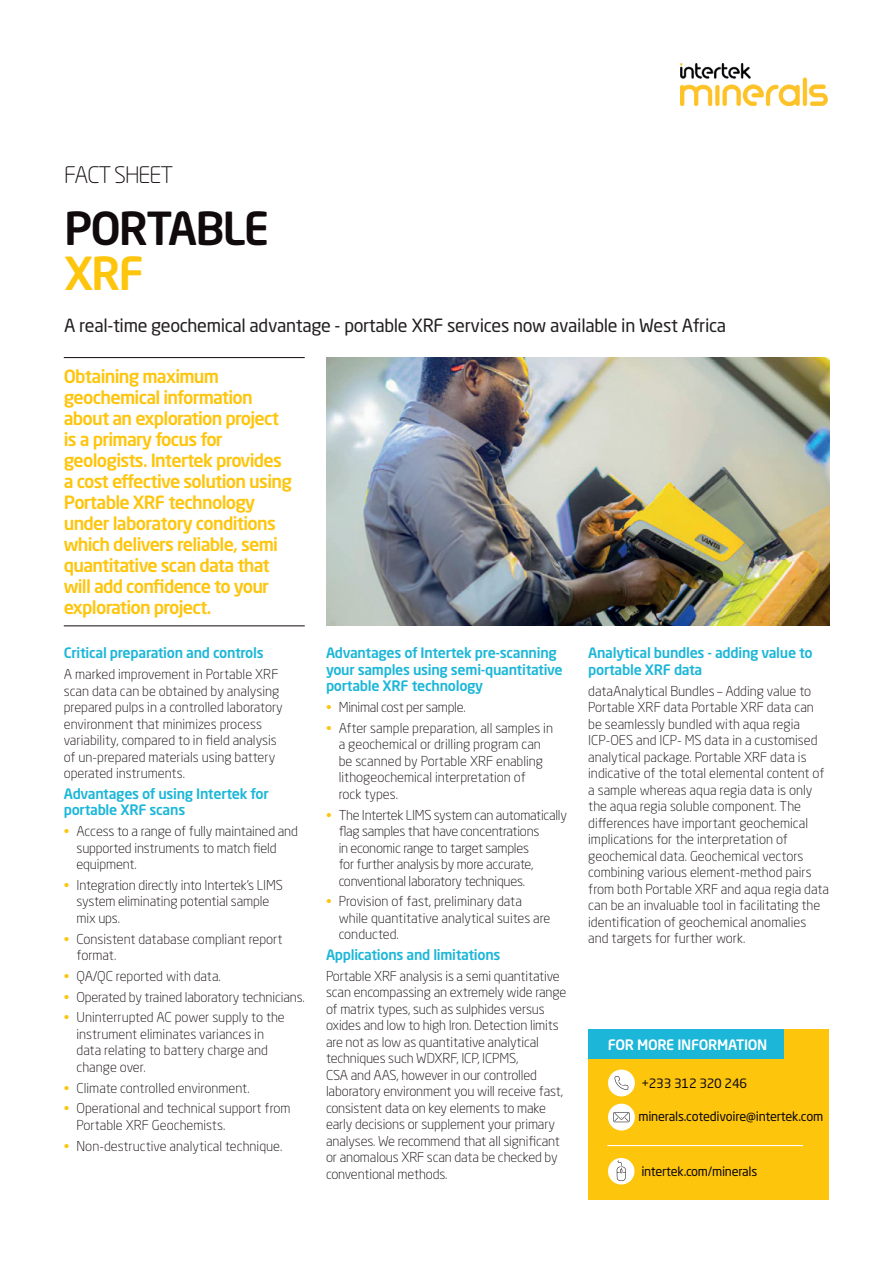
<style>
.page{position:relative;width:893px;height:1263px;background:#fff}
.page>*{position:absolute;margin:0;border:0;box-sizing:border-box;transform-origin:0 0}
.Paragraph_Style_1{font:500 45px/45px "Neo Sans Std";letter-spacing:-.05em;color:#110a0c}
.Paragraph_Style_1-2{font:300 22.5px "Neo Sans Std";letter-spacing:-.05em;color:#110a0c}
.t1{font:500 18px/21px "Neo Sans Std";letter-spacing:-.04em;color:#fec50d}
.Paragraph_Style_1-3{font:18px "Neo Sans Std";letter-spacing:-.02em;color:#231f20}
.t2{font:500 14.25px/16.5px "Neo Sans Std";letter-spacing:-.02em;color:#1cb6d8}
.t3{font:500 14.25px "Neo Sans Std";letter-spacing:-.02em;color:#fff}
.t4{font:300 13.5px/16.5px "Neo Sans Std";letter-spacing:-.01em;color:#110a0c}
.t5{font:12.75px "Neo Sans Std";letter-spacing:-.02em;color:#110a0c}
.s1{color:#fec50d}
</style>
<div class="page">
<img style="left:680px;top:64px;width:149px;height:41px">
<img style="left:326px;top:357px;width:503px;height:269px">
<hr style="left:64px;top:625px;width:241px;height:1px;background:#110a0c">
<hr style="left:64px;top:357px;width:241px;height:1px;background:#110a0c">
<div style="left:588px;top:1029px;width:241px;height:170px;background:#fec50d"></div>
<div style="left:588px;top:1029px;width:196px;height:30px;background:#1cb6d8"></div>
<div style="left:608px;top:1069px;width:27px;height:27px;background:#fff;border-radius:50%"></div>
<svg style="left:614px;top:1076px;width:14px;height:14px"></svg>
<div style="left:608px;top:1104px;width:27px;height:26px;background:#fff;border-radius:50%"></div>
<svg style="left:613px;top:1112px;width:16px;height:10px"></svg>
<div style="left:608px;top:1158px;width:26px;height:26px;background:#fff;border-radius:50%"></div>
<svg style="left:617px;top:1160px;width:9px;height:21px"></svg>
<hr style="left:607px;top:1145px;width:196px;height:1px;background:#fff">
<p class="Paragraph_Style_1-2" style="left:64px;top:161px;width:111px">FACT SHEET</p>
<p class="Paragraph_Style_1" style="left:64px;top:205px;width:207px">PORTABLE<br><span class="s1">XRF</span></p>
<p class="Paragraph_Style_1-3" style="left:64px;top:315px;width:664px">A real-time geochemical advantage - portable XRF services now available in West Africa</p>
<p class="t1" style="left:64px;top:365px;width:230px">Obtaining maximum geochemical information about an exploration project is a primary focus for geologists. Intertek provides a cost effective solution using<br>Portable XRF technology under laboratory conditions which delivers reliable, semi quantitative scan data that will add confidence to your exploration project.</p>
<p class="t2" style="left:64px;top:644px;width:201px">Critical preparation and controls</p>
<p class="t4" style="left:64px;top:666px;width:220px">A marked improvement in Portable XRF scan data can be obtained by analysing prepared pulps in a controlled laboratory environment that minimizes process variability, compared to in field analysis of un-prepared materials using battery operated instruments.</p>
<p class="t2" style="left:64px;top:785px;width:207px">Advantages of using Intertek for portable XRF scans</p>
<p class="t4" style="left:77px;top:823px;width:223px;text-indent:-13px"><span class="s1">•</span> Access to a range of fully maintained and supported instruments to match field equipment.</p>
<p class="t4" style="left:77px;top:876px;width:208px;text-indent:-13px"><span class="s1">•</span> Integration directly into Intertek’s LIMS system eliminating potential sample mix ups.</p>
<p class="t4" style="left:77px;top:930px;width:208px;text-indent:-13px"><span class="s1">•</span> Consistent database compliant report format.</p>
<p class="t4" style="left:64px;top:967px;width:159px"><span class="s1">•</span> QA/QC reported with data.</p>
<p class="t4" style="left:64px;top:988px;width:242px"><span class="s1">•</span> Operated by trained laboratory technicians.</p>
<p class="t4" style="left:77px;top:1009px;width:210px;text-indent:-13px"><span class="s1">•</span> Uninterrupted AC power supply to the instrument eliminates variances in data relating to battery charge and change over.</p>
<p class="t4" style="left:64px;top:1079px;width:187px"><span class="s1">•</span> Climate controlled environment.</p>
<p class="t4" style="left:77px;top:1100px;width:216px;text-indent:-13px"><span class="s1">•</span> Operational and technical support from<br>Portable XRF Geochemists.</p>
<p class="t4" style="left:64px;top:1137px;width:220px"><span class="s1">•</span> Non-destructive analytical technique.</p>
<p class="t2" style="left:326px;top:644px;width:238px">Advantages of Intertek pre-scanning your samples using semi-quantitative portable XRF technology</p>
<p class="t4" style="left:326px;top:699px;width:141px"><span class="s1">•</span> Minimal cost per sample.</p>
<p class="t4" style="left:339px;top:719px;width:216px;text-indent:-13px"><span class="s1">•</span> After sample preparation, all samples in a geochemical or drilling program can be scanned by Portable XRF enabling lithogeochemical interpretation of<br>rock types.</p>
<p class="t4" style="left:339px;top:806px;width:230px;text-indent:-13px"><span class="s1">•</span> The Intertek LIMS system can automatically flag samples that have concentrations<br>in economic range to target samples<br>for further analysis by more accurate, conventional laboratory techniques.</p>
<p class="t4" style="left:339px;top:893px;width:213px;text-indent:-13px"><span class="s1">•</span> Provision of fast, preliminary data while quantitative analytical suites are conducted.</p>
<p class="t2" style="left:326px;top:946px;width:176px">Applications and limitations</p>
<p class="t4" style="left:326px;top:967px;width:242px">Portable XRF analysis is a semi quantitative scan encompassing an extremely wide range of matrix types, such as sulphides versus oxides and low to high Iron. Detection limits are not as low as quantitative analytical techniques such WDXRF, ICP, ICPMS,<br>CSA and AAS, however in our controlled laboratory environment you will receive fast, consistent data on key elements to make early decisions or supplement your primary analyses. We recommend that all significant or anomalous XRF scan data be checked by conventional methods.</p>
<p class="t2" style="left:588px;top:644px;width:226px">Analytical bundles - adding value to portable XRF data</p>
<p class="t4" style="left:588px;top:682px;width:242px">dataAnalytical Bundles – Adding value to Portable XRF data Portable XRF data can be seamlessly bundled with aqua regia ICP-OES and ICP- MS data in a customised analytical package. Portable XRF data is indicative of the total elemental content of a sample whereas aqua regia data is only the aqua regia soluble component. The differences have important geochemical implications for the interpretation of geochemical data. Geochemical vectors combining various element-method pairs from both Portable XRF and aqua regia data can be an invaluable tool in facilitating the identification of geochemical anomalies and targets for further work.</p>
<p class="t3" style="left:608px;top:1036px;width:161px">FOR MORE INFORMATION</p>
<p class="t5" style="left:641px;top:1075px;width:107px">+233 312 320 246</p>
<p class="t5" style="left:638px;top:1108px;width:186px">minerals.cotedivoire@intertek.com</p>
<p class="t5" style="left:641px;top:1164px;width:117px">intertek.com/minerals</p>
</div>
